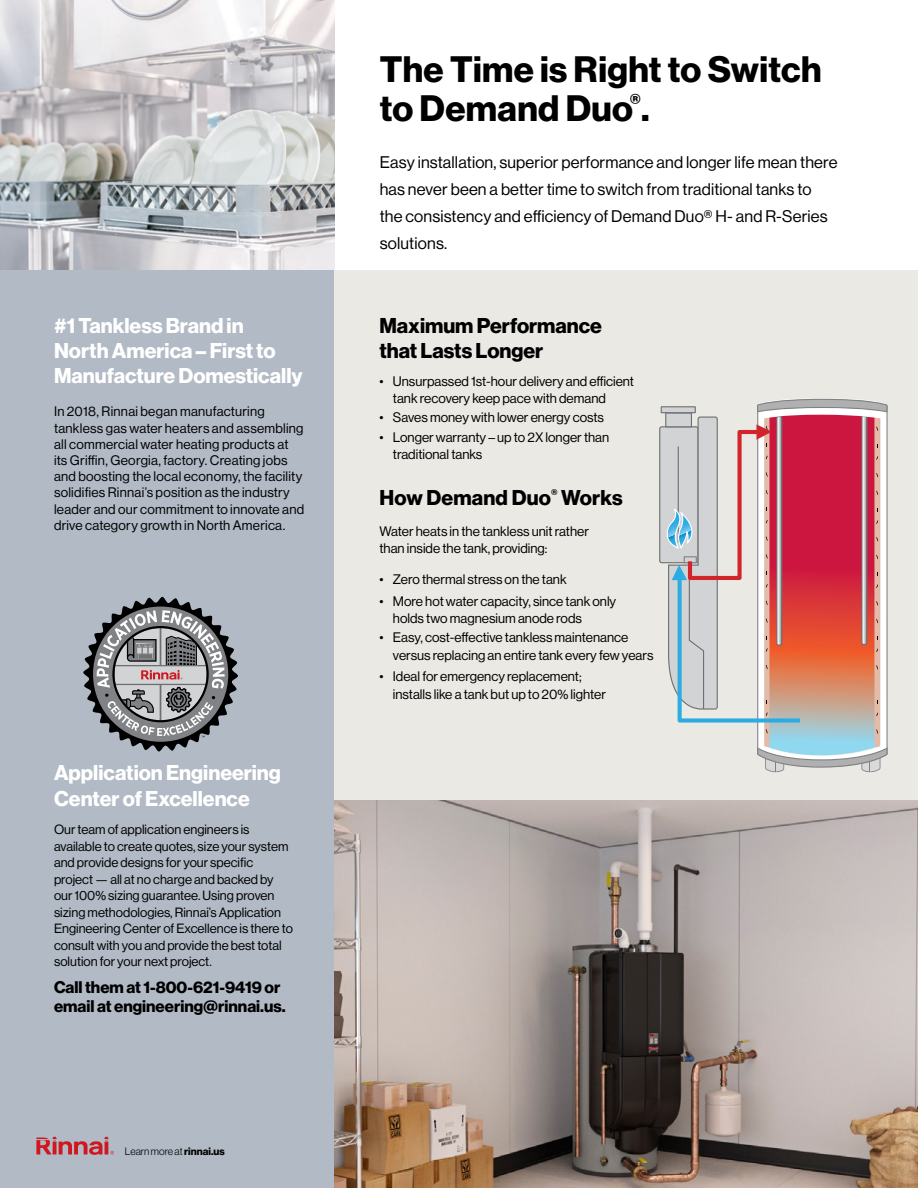
<style>
.page{position:relative;width:918px;height:1188px;background:#fff}
.page>*{position:absolute;margin:0;border:0;box-sizing:border-box;transform-origin:0 0}
.t1{font:36px/39px "N Haas Grotesk DS Std 75 Bd";letter-spacing:.01em;color:#000}
.t2{font:21px/25.2px "N Haas Grotesk DS Std 75 Bd";color:#fff}
.t3{font:21px/25.2px "N Haas Grotesk DS Std 75 Bd";color:#000}
.t4{font:16.5px/27px "N Haas Grotesk DS Std 55 Rg";letter-spacing:.01em;color:#000}
.t5{font:16.5px/19.8px "N Haas Grotesk DS Std 75 Bd";color:#000}
.t6{font:13.5px/17.2px "N Haas Grotesk DS Std 55 Rg";color:#000}
.t7{font:13.5px/16.2px "N Haas Grotesk DS Std 55 Rg";letter-spacing:.02em;color:#000}
.t8{font:13.2px/16.5px "N Haas Grotesk DS Std 55 Rg";color:#000}
.t9{font:10.5px "N Haas Grotesk DS Std 45 Lt";color:#000}
.s1{font-family:"N Haas Grotesk DS Std 75 Bd"}
</style>
<div class="page">
<div style="left:0;top:270px;width:335px;height:918px;background:#b1bac5"></div>
<svg style="left:36px;top:1137px;width:78px;height:18px"></svg>
<div style="left:335px;top:270px;width:583px;height:918px;background:#eae9e4"></div>
<hr style="left:27px;top:1139px;width:891px;height:1px;background:#b1bac5">
<img style="left:0;top:0;width:335px;height:270px">
<div style="left:660px;top:427px;width:38px;height:136px;background:#d1d3d4;border-radius:2px"></div>
<div style="left:659px;top:426px;width:40px;height:137px;border:1px solid #6d6e71;border-radius:2px"></div>
<div style="left:665px;top:412px;width:27px;height:15px;border:1px solid #6d6e71"></div>
<div style="left:661px;top:407px;width:34px;height:6px;background:#d1d3d4"></div>
<div style="left:661px;top:406px;width:35px;height:7px;border:1px solid #6d6e71"></div>
<svg style="left:666px;top:399px;width:222px;height:373px"></svg>
<svg style="left:83px;top:597px;width:155px;height:155px"></svg>
<img style="left:335px;top:801px;width:583px;height:387px">
<h2 class="t2" style="left:54px;top:313px;width:250px">#1 Tankless Brand in<br>North America – First to<br>Manufacture Domestically</h2>
<p class="t7" style="left:54px;top:404px;width:252px">In 2018, Rinnai began manufacturing tankless gas water heaters and assembling all commercial water heating products at its Griffin, Georgia, factory. Creating jobs and boosting the local economy, the facility solidifies Rinnai’s position as the industry leader and our commitment to innovate and drive category growth in North America.</p>
<h2 class="t2" style="left:54px;top:761px;width:228px">Application Engineering<br>Center of Excellence</h2>
<p class="t8" style="left:54px;top:821px;width:240px">Our team of application engineers is available to create quotes, size your system and provide designs for your specific project — all at no charge and backed by our 100% sizing guarantee. Using proven sizing methodologies, Rinnai’s Application Engineering Center of Excellence is there to consult with you and provide the best total solution for your next project.</p>
<p class="t5" style="left:54px;top:977px;width:233px">Call them at 1-800-621-9419 or email at engineering@rinnai.us.</p>
<p class="t9" style="left:125px;top:1145px;width:101px">Learn more at <span class="s1">rinnai.us</span></p>
<h1 class="t1" style="left:380px;top:50px;width:443px">The Time is Right to Switch to Demand Duo<sup>®</sup>.</h1>
<p class="t4" style="left:380px;top:149px;width:459px">Easy installation, superior performance and longer life mean there has never been a better time to switch from traditional tanks to the consistency and efficiency of Demand Duo® H- and R-Series solutions.</p>
<h2 class="t3" style="left:379px;top:313px;width:224px">Maximum Performance that Lasts Longer</h2>
<p class="t6" style="left:393px;top:372px;width:243px;text-indent:-14px">• Unsurpassed 1st-hour delivery and efficient tank recovery keep pace with demand</p>
<p class="t6" style="left:379px;top:409px;width:226px">• Saves money with lower energy costs</p>
<p class="t6" style="left:393px;top:428px;width:218px;text-indent:-14px">• Longer warranty – up to 2X longer than traditional tanks</p>
<h2 class="t3" style="left:379px;top:486px;width:245px">How Demand Duo<sup>®</sup> Works</h2>
<p class="t6" style="left:379px;top:523px;width:211px">Water heats in the tankless unit rather than inside the tank, providing:</p>
<p class="t6" style="left:379px;top:571px;width:189px">• Zero thermal stress on the tank</p>
<p class="t6" style="left:393px;top:593px;width:225px;text-indent:-14px">• More hot water capacity, since tank only holds two magnesium anode rods</p>
<p class="t6" style="left:393px;top:629px;width:262px;text-indent:-14px">• Easy, cost-effective tankless maintenance versus replacing an entire tank every few years</p>
<p class="t6" style="left:393px;top:668px;width:215px;text-indent:-14px">• Ideal for emergency replacement; installs like a tank but up to 20% lighter</p>
</div>
